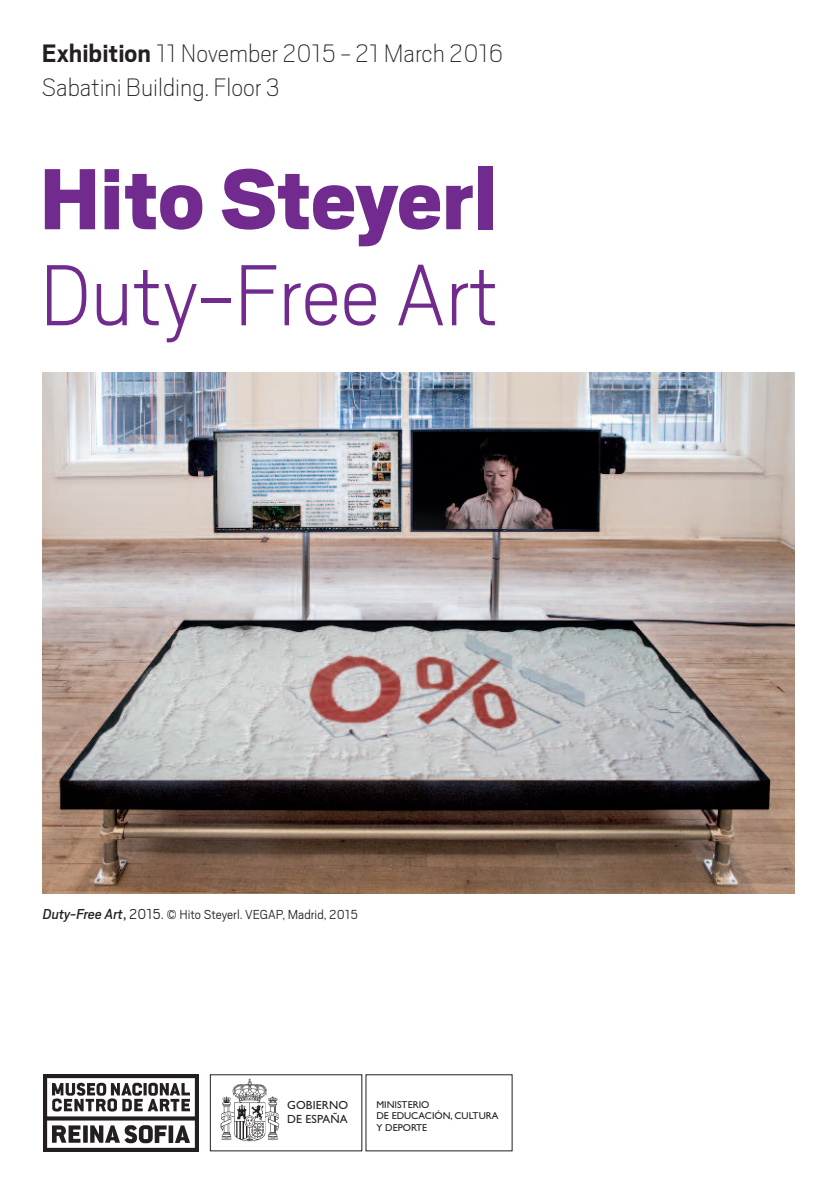
<style>
.page{position:relative;width:840px;height:1191px;background:#fff}
.page>*{position:absolute;margin:0;border:0;box-sizing:border-box;transform-origin:0 0}
.t1{font:200 96px "Scout";color:#712a8d}
.t2{font:900 96px "Scout";letter-spacing:-.005em;color:#712a8d}
.t3{font:100 28px/33.6px "Scout";color:#231f20}
.t4{font:300 14.4px "Scout";color:#231f20}
.t5{font:11.8px/14px "Gill Sans";letter-spacing:.01em;color:#231f20}
.t6{font:10px/11.8px "Gill Sans";color:#231f20}
.s1{font-weight:700}
.s2{font-weight:400;font-style:italic;font-size:16px}
.s3{font-weight:400;font-size:16px}
.s4{font-size:16px}
</style>
<div class="page">
<img style="left:44px;top:1074px;width:154px;height:77px">
<img style="left:220px;top:1078px;width:59px;height:64px">
<img style="left:43px;top:372px;width:750px;height:521px">
<p class="t3" style="left:42px;top:39px;width:462px"><span class="s1">Exhibition</span> 11 November 2015 - 21 March 2016<br>Sabatini Building. Floor 3</p>
<h1 class="t2" style="left:40px;top:169px;width:458px">Hito Steyerl</h1>
<h1 class="t1" style="left:40px;top:265px;width:460px">Duty-Free Art</h1>
<p class="t4" style="left:43px;top:909px;width:316px"><span class="s2">Duty-Free Art</span><span class="s3">,</span> <span class="s4">2015.</span> © Hito Steyerl. VEGAP, Madrid, 2015</p>
<p class="t5" style="left:287px;top:1097px;width:62px">GOBIERNO<br>DE ESPAÑA</p>
<p class="t6" style="left:376px;top:1098px;width:123px">MINISTERIO<br>DE EDUCACIÓN, CULTURA<br>Y DEPORTE</p>
</div>
